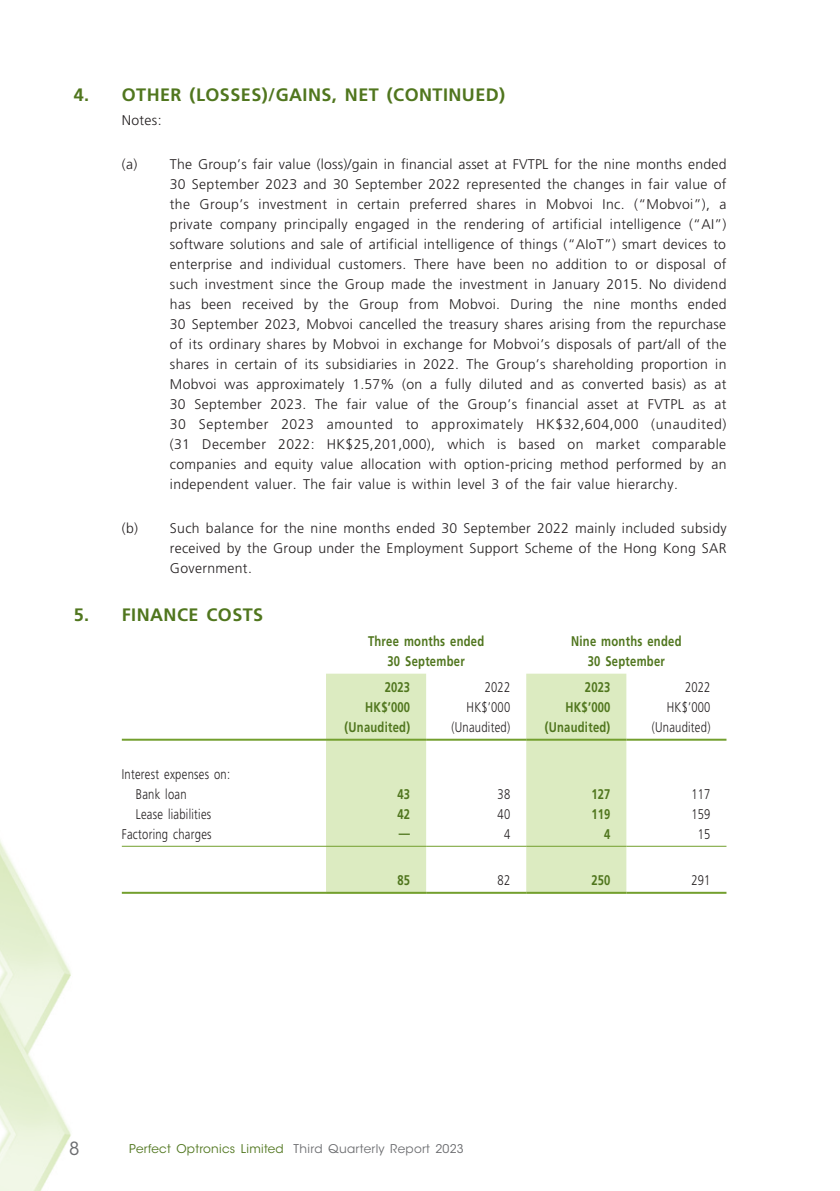
<style>
.page{position:relative;width:840px;height:1191px;background:#fff}
.page>*{position:absolute;margin:0;border:0;box-sizing:border-box;transform-origin:0 0}
._17_H1__Note{font:700 18px "Frutiger LT Std";letter-spacing:.025em;color:#50761e}
.t1{font:18px "ITC Avant Garde Std";color:#6c6d70}
._02_Note_Text{font:300 14px/20px "Frutiger LT Std";letter-spacing:.025em;color:#231f20;text-align:justify}
._02_Note_Text-2{font:700 14px/20px "Frutiger LT Std";letter-spacing:.025em;color:#50761e;text-align:center;scale:.8 1}
._02_Note_Text-3{font:300 14px "Frutiger LT Std";letter-spacing:.025em;color:#231f20;scale:.8 1}
._29_Table_Stub__Note{font:300 14px "Frutiger LT Std";letter-spacing:.025em;color:#231f20;scale:.8 1}
.t2{font:12px "ITC Avant Garde Std";letter-spacing:.025em;color:#6c6d70}
.s1{color:#50761e}
</style>
<div class="page">
<img style="left:0;top:674px;width:727px;height:517px">
<svg style="left:326px;top:673px;width:300px;height:218px;fill:#dcebc1"></svg>
<hr style="left:122px;top:738px;width:204px;height:2px;background:#739f2e">
<hr style="left:326px;top:738px;width:100px;height:2px;background:#739f2e">
<hr style="left:426px;top:738px;width:100px;height:2px;background:#739f2e">
<hr style="left:526px;top:738px;width:100px;height:2px;background:#739f2e">
<hr style="left:626px;top:738px;width:100px;height:2px;background:#739f2e">
<hr style="left:122px;top:845px;width:204px;height:1px;background:#739f2e">
<hr style="left:326px;top:845px;width:100px;height:1px;background:#739f2e">
<hr style="left:426px;top:845px;width:100px;height:1px;background:#739f2e">
<hr style="left:526px;top:845px;width:100px;height:1px;background:#739f2e">
<hr style="left:626px;top:845px;width:100px;height:1px;background:#739f2e">
<hr style="left:122px;top:891px;width:204px;height:2px;background:#739f2e">
<hr style="left:326px;top:891px;width:100px;height:2px;background:#739f2e">
<hr style="left:426px;top:891px;width:100px;height:2px;background:#739f2e">
<hr style="left:526px;top:891px;width:100px;height:2px;background:#739f2e">
<hr style="left:626px;top:891px;width:100px;height:2px;background:#739f2e">
<p class="_17_H1__Note" style="left:74px;top:84px;width:433px">4. OTHER (LOSSES)/GAINS, NET (CONTINUED)</p>
<p class="_02_Note_Text" style="left:122px;top:110px;width:41px">Notes:</p>
<p class="_02_Note_Text" style="left:170px;top:154px;width:558px;text-indent:-48px">(a) The Group’s fair value (loss)/gain in financial asset at FVTPL for the nine months ended 30 September 2023 and 30 September 2022 represented the changes in fair value of the Group’s investment in certain preferred shares in Mobvoi Inc. (“Mobvoi”), a private company principally engaged in the rendering of artificial intelligence (“AI”) software solutions and sale of artificial intelligence of things (“AIoT”) smart devices to enterprise and individual customers. There have been no addition to or disposal of such investment since the Group made the investment in January 2015. No dividend has been received by the Group from Mobvoi. During the nine months ended 30 September 2023, Mobvoi cancelled the treasury shares arising from the repurchase of its ordinary shares by Mobvoi in exchange for Mobvoi’s disposals of part/all of the shares in certain of its subsidiaries in 2022. The Group’s shareholding proportion in Mobvoi was approximately 1.57% (on a fully diluted and as converted basis) as at 30 September 2023. The fair value of the Group’s financial asset at FVTPL as at 30 September 2023 amounted to approximately HK$32,604,000 (unaudited) (31 December 2022: HK$25,201,000), which is based on market comparable companies and equity value allocation with option-pricing method performed by an independent valuer. The fair value is within level 3 of the fair value hierarchy.</p>
<p class="_02_Note_Text" style="left:170px;top:518px;width:558px;text-indent:-48px">(b) Such balance for the nine months ended 30 September 2022 mainly included subsidy received by the Group under the Employment Support Scheme of the Hong Kong SAR Government.</p>
<p class="_17_H1__Note" style="left:74px;top:604px;width:191px">5. FINANCE COSTS</p>
<p class="_02_Note_Text-2" style="left:368px;top:631px;width:147px">Three months ended<br>30 September</p>
<p class="_02_Note_Text-2" style="left:571px;top:631px;width:139px">Nine months ended<br>30 September</p>
<p class="_02_Note_Text-2" style="left:384px;top:677px;width:33px">2023</p>
<p class="_02_Note_Text-3" style="left:484px;top:679px;width:33px">2022</p>
<p class="_02_Note_Text-2" style="left:584px;top:677px;width:33px">2023</p>
<p class="_02_Note_Text-3" style="left:684px;top:679px;width:33px">2022</p>
<p class="_02_Note_Text-2" style="left:365px;top:697px;width:58px">HK$’000</p>
<p class="_02_Note_Text-3" style="left:466px;top:699px;width:56px">HK$’000</p>
<p class="_02_Note_Text-2" style="left:565px;top:697px;width:58px">HK$’000</p>
<p class="_02_Note_Text-3" style="left:666px;top:699px;width:56px">HK$’000</p>
<p class="_02_Note_Text-2" style="left:344px;top:717px;width:83px">(Unaudited)</p>
<p class="_02_Note_Text-3" style="left:451px;top:719px;width:75px">(Unaudited)</p>
<p class="_02_Note_Text-2" style="left:544px;top:717px;width:83px">(Unaudited)</p>
<p class="_02_Note_Text-3" style="left:651px;top:719px;width:75px">(Unaudited)</p>
<p class="_29_Table_Stub__Note" style="left:122px;top:766px;width:137px">Interest expenses on:</p>
<p class="_29_Table_Stub__Note" style="left:136px;top:786px;width:65px">Bank loan</p>
<p class="_02_Note_Text-2" style="left:397px;top:784px;width:17px">43</p>
<p class="_02_Note_Text-3" style="left:497px;top:786px;width:17px">38</p>
<p class="_02_Note_Text-2" style="left:591px;top:784px;width:25px">127</p>
<p class="_02_Note_Text-3" style="left:691px;top:786px;width:25px">117</p>
<p class="_29_Table_Stub__Note" style="left:136px;top:806px;width:96px">Lease liabilities</p>
<p class="_02_Note_Text-2" style="left:397px;top:804px;width:17px">42</p>
<p class="_02_Note_Text-3" style="left:497px;top:806px;width:17px">40</p>
<p class="_02_Note_Text-2" style="left:591px;top:804px;width:25px">119</p>
<p class="_02_Note_Text-3" style="left:691px;top:806px;width:25px">159</p>
<p class="_29_Table_Stub__Note" style="left:122px;top:826px;width:114px">Factoring charges</p>
<p class="_02_Note_Text-2" style="left:398px;top:822px;width:15px">—</p>
<p class="_02_Note_Text-3" style="left:503px;top:826px;width:9px">4</p>
<p class="_02_Note_Text-2" style="left:603px;top:824px;width:9px">4</p>
<p class="_02_Note_Text-3" style="left:697px;top:826px;width:17px">15</p>
<p class="_02_Note_Text-2" style="left:397px;top:870px;width:17px">85</p>
<p class="_02_Note_Text-3" style="left:497px;top:872px;width:17px">82</p>
<p class="_02_Note_Text-2" style="left:591px;top:870px;width:25px">250</p>
<p class="_02_Note_Text-3" style="left:691px;top:872px;width:25px">291</p>
<p class="t1" style="left:69px;top:1137px;width:12px">8</p>
<p class="t2" style="left:129px;top:1141px;width:336px"><span class="s1">Perfect Optronics Limited</span> Third Quarterly Report 2023</p>
</div>
